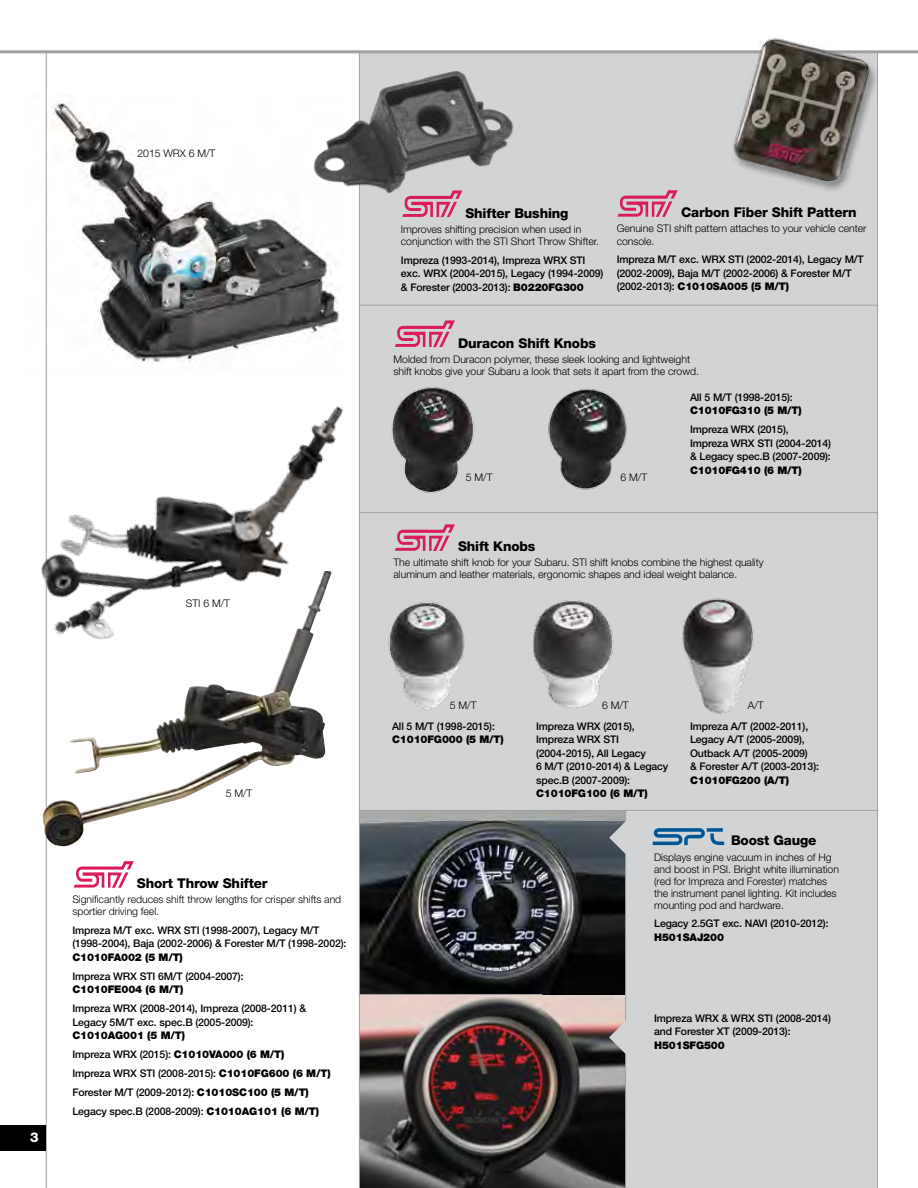
<style>
.page{position:relative;width:918px;height:1188px;background:#fff}
.page>*{position:absolute;margin:0;border:0;box-sizing:border-box;transform-origin:0 0}
.t1{font:800 13.5px "Helvetica Neue";letter-spacing:-.01em;color:#000}
.t2{font:800 13.5px "Helvetica Neue";color:#fff}
.t3{font:500 10.5px/13.5px "Helvetica Neue";letter-spacing:-.01em;color:#000}
.t4{font:300 10.5px/12px "Helvetica Neue";letter-spacing:-.005em;color:#000}
.t5{font:900 10.5px "Helvetica Neue";letter-spacing:-.01em;color:#000}
.s1{font-weight:900}
</style>
<div class="page">
<img style="left:45px;top:94px;width:295px;height:268px">
<div style="left:360px;top:52px;width:518px;height:1136px;background:#d1d3d4"></div>
<img style="left:360px;top:994px;width:265px;height:194px">
<img style="left:360px;top:811px;width:265px;height:183px">
<hr style="left:0;top:50px;width:918px;height:3px;background:#a1a1a4">
<hr style="left:46px;top:52px;width:1px;height:1136px;background:#a1a1a4">
<hr style="left:877px;top:52px;width:1px;height:1136px;background:#a1a1a4">
<div style="left:0;top:1126px;width:46px;height:25px;background:#000"></div>
<hr style="left:359px;top:52px;width:1px;height:1136px;background:#a1a1a4">
<hr style="left:359px;top:305px;width:518px;height:1px;background:#a1a1a4">
<hr style="left:360px;top:512px;width:518px;height:1px;background:#a1a1a4">
<hr style="left:359px;top:810px;width:519px;height:1px;background:#a1a1a4">
<svg style="left:617px;top:190px;width:60px;height:27px"></svg>
<svg style="left:74px;top:861px;width:59px;height:27px"></svg>
<img style="left:404px;top:387px;width:71px;height:106px">
<img style="left:548px;top:389px;width:79px;height:101px">
<svg style="left:395px;top:320px;width:60px;height:27px"></svg>
<img style="left:402px;top:601px;width:63px;height:110px">
<img style="left:533px;top:600px;width:81px;height:108px">
<img style="left:682px;top:598px;width:72px;height:116px">
<svg style="left:404px;top:524px;width:51px;height:27px"></svg>
<img style="left:41px;top:362px;width:363px;height:326px">
<img style="left:69px;top:571px;width:255px;height:203px">
<svg style="left:402px;top:209px;width:52px;height:8px"></svg>
<img style="left:285px;top:71px;width:229px;height:138px">
<img style="left:715px;top:38px;width:163px;height:153px">
<svg style="left:652px;top:828px;width:72px;height:17px"></svg>
<hr style="left:625px;top:810px;width:1px;height:378px;background:#a1a1a4">
<hr style="left:360px;top:994px;width:182px;height:1px;background:#a1a1a4">
<svg style="left:609px;top:820px;width:17px;height:35px"></svg>
<svg style="left:609px;top:1020px;width:17px;height:35px"></svg>
<p class="t4" style="left:137px;top:148px;width:79px">2015 WRX 6 M/T</p>
<p class="t4" style="left:186px;top:597px;width:46px">STI 6 M/T</p>
<p class="t2" style="left:30px;top:1130px;width:10px">3</p>
<p class="t4" style="left:226px;top:787px;width:28px">5 M/T</p>
<p class="t1" style="left:137px;top:875px;width:132px">Short Throw Shifter</p>
<p class="t4" style="left:72px;top:893px;width:270px">Significantly reduces shift throw lengths for crisper shifts and sportier driving feel.</p>
<p class="t3" style="left:72px;top:923px;width:276px">Impreza M/T exc. WRX STI (1998-2007), Legacy M/T (1998-2004), Baja (2002-2006) &amp; Forester M/T (1998-2002):</p>
<p class="t5" style="left:72px;top:951px;width:112px">C1010FA002 (5 M/T)</p>
<p class="t3" style="left:72px;top:969px;width:173px">Impreza WRX STI 6M/T (2004-2007):</p>
<p class="t5" style="left:72px;top:983px;width:112px">C1010FE004 (6 M/T)</p>
<p class="t3" style="left:72px;top:1002px;width:235px">Impreza WRX (2008-2014), Impreza (2008-2011) &amp;<br>Legacy 5M/T exc. spec.B (2005-2009):</p>
<p class="t3" style="left:72px;top:1026px;width:260px;line-height:18.9px"><span class="s1">C1010AG001 (5 M/T)<br></span>Impreza WRX (2015): <span class="s1">C1010VA000 (6 M/T)<br></span>Impreza WRX STI (2008-2015): <span class="s1">C1010FG600 (6 M/T)<br></span>Forester M/T (2009-2012): <span class="s1">C1010SC100 (5 M/T)<br></span>Legacy spec.B (2008-2009): <span class="s1">C1010AG101 (6 M/T)</span></p>
<p class="t1" style="left:465px;top:205px;width:105px">Shifter Bushing</p>
<p class="t4" style="left:401px;top:223px;width:200px">Improves shifting precision when used in conjunction with the STI Short Throw Shifter.</p>
<p class="t3" style="left:401px;top:253px;width:204px">Impreza (1993-2014), Impreza WRX STI exc. WRX (2004-2015), Legacy (1994-2009) &amp; Forester (2003-2013): <span class="s1">B0220FG300</span></p>
<p class="t1" style="left:681px;top:204px;width:177px">Carbon Fiber Shift Pattern</p>
<p class="t4" style="left:617px;top:223px;width:251px">Genuine STI shift pattern attaches to your vehicle center console.</p>
<p class="t3" style="left:617px;top:253px;width:248px">Impreza M/T exc. WRX STI (2002-2014), Legacy M/T (2002-2009), Baja M/T (2002-2006) &amp; Forester M/T (2002-2013): <span class="s1">C1010SA005 (5 M/T)</span></p>
<p class="t1" style="left:458px;top:335px;width:139px">Duracon Shift Knobs</p>
<p class="t4" style="left:394px;top:353px;width:307px">Molded from Duracon polymer, these sleek looking and lightweight shift knobs give your Subaru a look that sets it apart from the crowd.</p>
<p class="t3" style="left:690px;top:390px;width:104px">All 5 M/T (1998-2015):</p>
<p class="t5" style="left:690px;top:404px;width:113px">C1010FG310 (5 M/T)</p>
<p class="t3" style="left:690px;top:423px;width:143px">Impreza WRX (2015),<br>Impreza WRX STI (2004-2014) &amp; Legacy spec.B (2007-2009):</p>
<p class="t5" style="left:690px;top:464px;width:113px">C1010FG410 (6 M/T)</p>
<p class="t4" style="left:466px;top:471px;width:28px">5 M/T</p>
<p class="t4" style="left:621px;top:471px;width:28px">6 M/T</p>
<p class="t1" style="left:458px;top:538px;width:79px">Shift Knobs</p>
<p class="t4" style="left:394px;top:556px;width:372px">The ultimate shift knob for your Subaru. STI shift knobs combine the highest quality aluminum and leather materials, ergonomic shapes and ideal weight balance.</p>
<p class="t4" style="left:450px;top:699px;width:28px">5 M/T</p>
<p class="t4" style="left:602px;top:699px;width:28px">6 M/T</p>
<p class="t4" style="left:748px;top:699px;width:17px">A/T</p>
<p class="t3" style="left:392px;top:719px;width:104px">All 5 M/T (1998-2015):</p>
<p class="t5" style="left:392px;top:733px;width:113px">C1010FG000 (5 M/T)</p>
<p class="t3" style="left:536px;top:719px;width:134px">Impreza WRX (2015),<br>Impreza WRX STI (2004-2015), All Legacy<br>6 M/T (2010-2014) &amp; Legacy spec.B (2007-2009):</p>
<p class="t5" style="left:536px;top:787px;width:113px">C1010FG100 (6 M/T)</p>
<p class="t3" style="left:690px;top:719px;width:131px">Impreza A/T (2002-2011),<br>Legacy A/T (2005-2009),<br>Outback A/T (2005-2009)<br>&amp; Forester A/T (2003-2013):</p>
<p class="t5" style="left:690px;top:774px;width:101px">C1010FG200 (A/T)</p>
<p class="t1" style="left:731px;top:832px;width:87px">Boost Gauge</p>
<p class="t4" style="left:654px;top:851px;width:186px">Displays engine vacuum in inches of Hg and boost in PSI. Bright white illumination (red for Impreza and Forester) matches the instrument panel lighting. Kit includes mounting pod and hardware.</p>
<p class="t3" style="left:654px;top:917px;width:176px">Legacy 2.5GT exc. NAVI (2010-2012):</p>
<p class="t5" style="left:654px;top:931px;width:71px">H501SAJ200</p>
<p class="t3" style="left:654px;top:1011px;width:179px">Impreza WRX &amp; WRX STI (2008-2014) and Forester XT (2009-2013):</p>
<p class="t5" style="left:654px;top:1039px;width:72px">H501SFG500</p>
</div>
